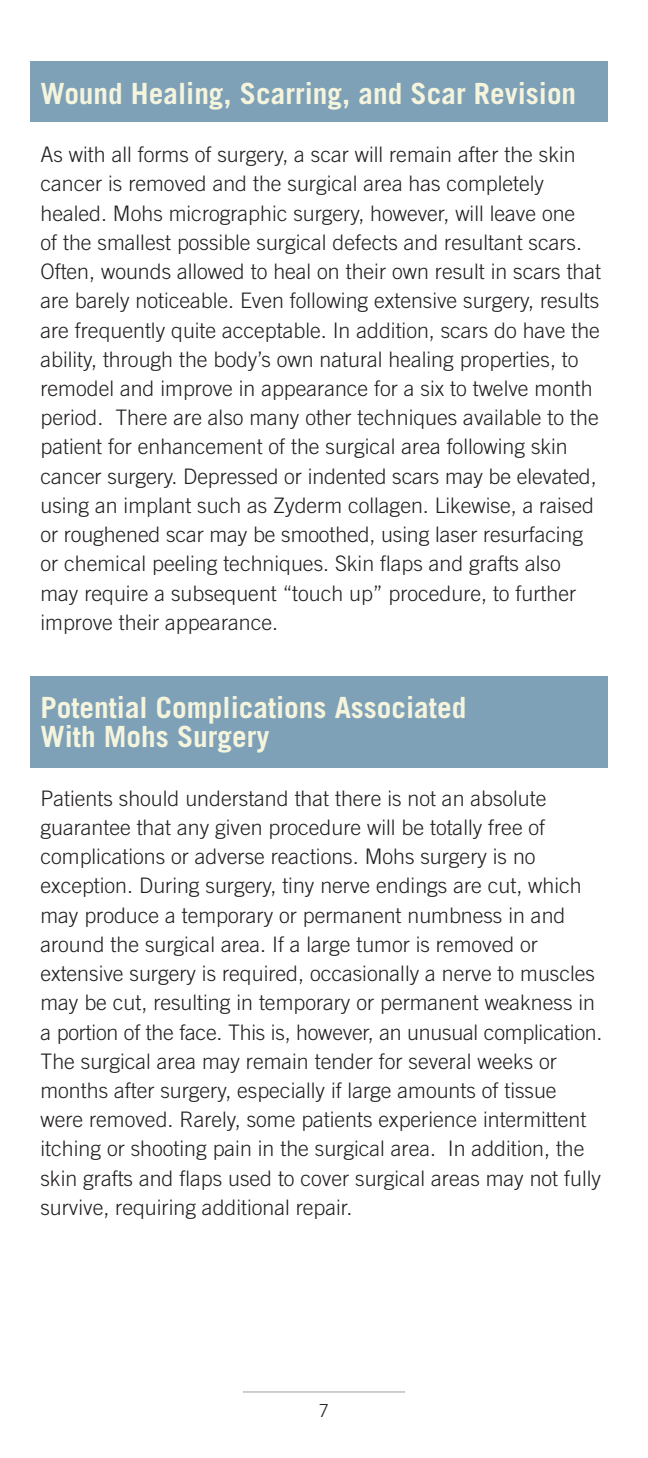
<style>
.page{position:relative;width:648px;height:1458px;background:#fff}
.page>*{position:absolute;margin:0;border:0;box-sizing:border-box;transform-origin:0 0}
.t1{font:700 29.25px/29.2px "Trade Gothic";color:#f5f4dd}
.t2{font:300 21.38px/29.2px "Trade Gothic";color:#231f20}
.t3{font:300 18px "Trade Gothic";color:#231f20}
</style>
<div class="page">
<div style="left:30px;top:676px;width:578px;height:92px;background:#7ea1b7"></div>
<div style="left:30px;top:62px;width:578px;height:60px;background:#7ea1b7"></div>
<hr style="left:243px;top:1391px;width:162px;height:2px;background:#a8a9ad">
<h1 class="t1" style="left:40px;top:78px;width:537px">Wound Healing, Scarring, and Scar Revision</h1>
<p class="t2" style="left:40px;top:140px;width:562px">As with all forms of surgery, a scar will remain after the skin cancer is removed and the surgical area has completely healed. Mohs micrographic surgery, however, will leave one<br>of the smallest possible surgical defects and resultant scars.<br>Often, wounds allowed to heal on their own result in scars that are barely noticeable. Even following extensive surgery, results are frequently quite acceptable. In addition, scars do have the ability, through the body’s own natural healing properties, to remodel and improve in appearance for a six to twelve month period. There are also many other techniques available to the patient for enhancement of the surgical area following skin cancer surgery. Depressed or indented scars may be elevated, using an implant such as Zyderm collagen. Likewise, a raised or roughened scar may be smoothed, using laser resurfacing or chemical peeling techniques. Skin flaps and grafts also may require a subsequent “touch up” procedure, to further improve their appearance.</p>
<h1 class="t1" style="left:40px;top:692px;width:427px">Potential Complications Associated<br>With Mohs Surgery</h1>
<p class="t2" style="left:40px;top:783px;width:563px">Patients should understand that there is not an absolute guarantee that any given procedure will be totally free of complications or adverse reactions. Mohs surgery is no exception. During surgery, tiny nerve endings are cut, which may produce a temporary or permanent numbness in and around the surgical area. If a large tumor is removed or extensive surgery is required, occasionally a nerve to muscles may be cut, resulting in temporary or permanent weakness in a portion of the face. This is, however, an unusual complication.<br>The surgical area may remain tender for several weeks or months after surgery, especially if large amounts of tissue were removed. Rarely, some patients experience intermittent itching or shooting pain in the surgical area. In addition, the skin grafts and flaps used to cover surgical areas may not fully survive, requiring additional repair.</p>
<p class="t3" style="left:319px;top:1400px;width:12px">7</p>
</div>
